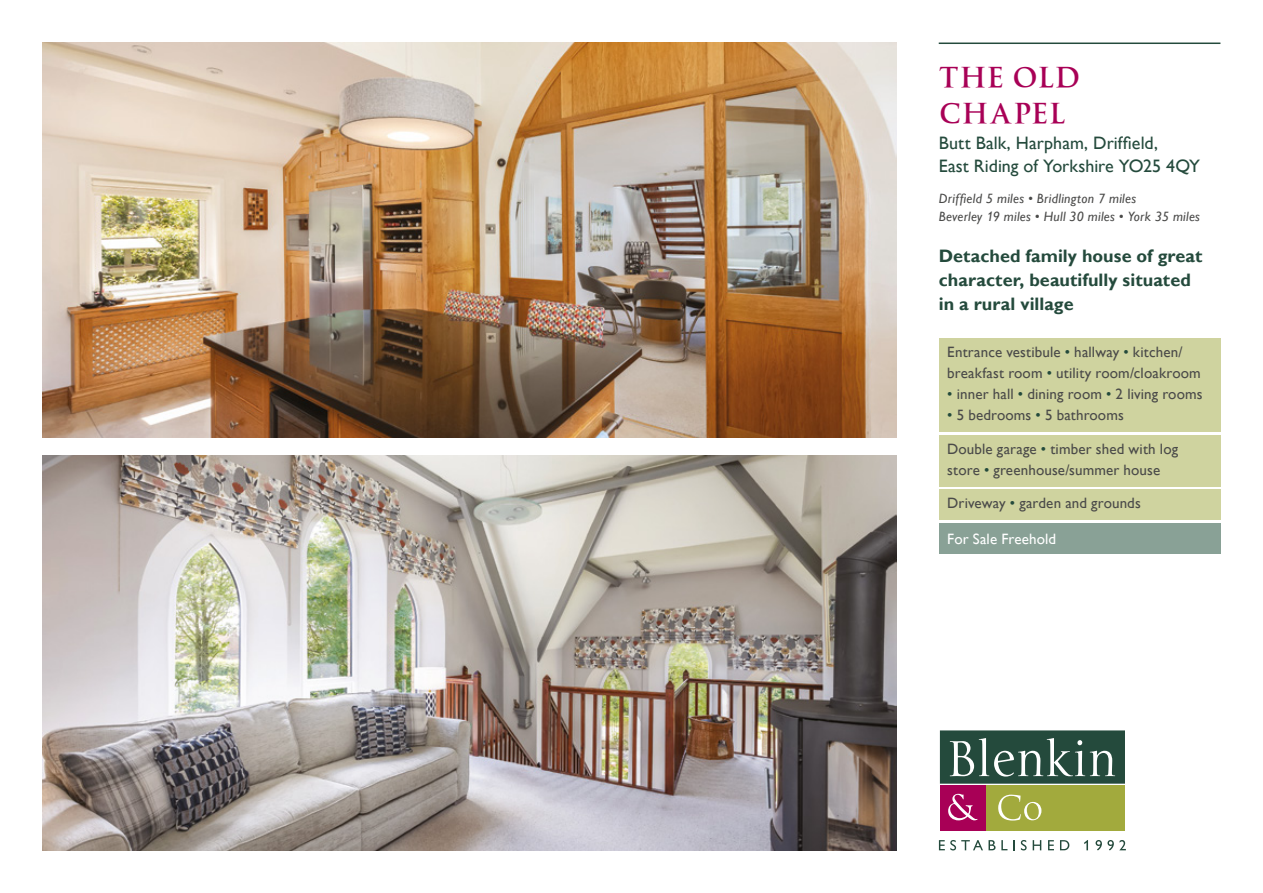
<style>
.page{position:relative;width:1263px;height:893px;background:#fff}
.page>*{position:absolute;margin:0;border:0;box-sizing:border-box;transform-origin:0 0}
.t1{font:30px/36px "La Gioconda SCTT Bold";color:#a80056}
.t2{font:700 18px/24px "Gill Alt One";letter-spacing:.005em;color:#244a3c}
.t3{font:18px/22.5px "Gill Alt One";color:#244a3c}
.t4{font:15px/21px "Gill Alt One";letter-spacing:.01em;color:#4a4a49}
.t5{font:15px "Gill Alt One";letter-spacing:.005em;color:#fff}
.t6{font:italic 13.5px/18.8px "Gill Alt One";letter-spacing:.025em;color:#4a4a49}
.s1{color:#244a3c}
</style>
<div class="page">
<img style="left:43px;top:43px;width:853px;height:395px">
<img style="left:43px;top:455px;width:853px;height:395px">
<hr style="left:939px;top:43px;width:281px;height:1px;background:#244a3c">
<div style="left:939px;top:338px;width:281px;height:94px;background:#cfd39f"></div>
<div style="left:939px;top:435px;width:281px;height:52px;background:#cfd39f"></div>
<div style="left:939px;top:489px;width:281px;height:31px;background:#cfd39f"></div>
<div style="left:939px;top:523px;width:281px;height:31px;background:#89a196"></div>
<svg style="left:939px;top:730px;width:186px;height:101px"></svg>
<div style="left:987px;top:785px;width:138px;height:45px;background:#a2aa3d"></div>
<div style="left:940px;top:785px;width:46px;height:45px;background:#a80056"></div>
<svg style="left:948px;top:794px;width:29px;height:26px"></svg>
<svg style="left:998px;top:795px;width:43px;height:25px"></svg>
<svg style="left:940px;top:730px;width:185px;height:54px"></svg>
<svg style="left:939px;top:840px;width:56px;height:10px"></svg>
<svg style="left:1001px;top:840px;width:6px;height:10px"></svg>
<svg style="left:1013px;top:840px;width:2px;height:10px"></svg>
<svg style="left:1021px;top:840px;width:6px;height:10px"></svg>
<svg style="left:1033px;top:840px;width:8px;height:10px"></svg>
<svg style="left:1048px;top:840px;width:6px;height:10px"></svg>
<svg style="left:1060px;top:840px;width:9px;height:10px"></svg>
<svg style="left:1084px;top:840px;width:4px;height:10px"></svg>
<svg style="left:1095px;top:840px;width:31px;height:10px"></svg>
<h1 class="t1" style="left:939px;top:58px;width:143px">THE OLD<br>CHAPEL</h1>
<p class="t3" style="left:939px;top:132px;width:263px">Butt Balk, Harpham, Driffield,<br>East Riding of Yorkshire YO25 4QY</p>
<p class="t6" style="left:939px;top:189px;width:263px">Driffield 5 miles • Bridlington 7 miles<br>Beverley 19 miles • Hull 30 miles • York 35 miles</p>
<p class="t2" style="left:939px;top:244px;width:265px">Detached family house of great character, beautifully situated in a rural village</p>
<p class="t4" style="left:947px;top:341px;width:255px">Entrance vestibule <span class="s1">•</span> hallway <span class="s1">•</span> kitchen/ breakfast room <span class="s1">•</span> utility room/cloakroom</p>
<p class="t4" style="left:947px;top:383px;width:257px"><span class="s1">•</span> inner hall <span class="s1">•</span> dining room <span class="s1">•</span> 2 living rooms</p>
<p class="t4" style="left:947px;top:404px;width:178px"><span class="s1">•</span> 5 bedrooms <span class="s1">•</span> 5 bathrooms</p>
<p class="t4" style="left:947px;top:438px;width:232px">Double garage <span class="s1">•</span> timber shed with log store <span class="s1">•</span> greenhouse/summer house</p>
<p class="t4" style="left:947px;top:493px;width:195px">Driveway <span class="s1">•</span> garden and grounds</p>
<p class="t5" style="left:947px;top:530px;width:110px">For Sale Freehold</p>
</div>
